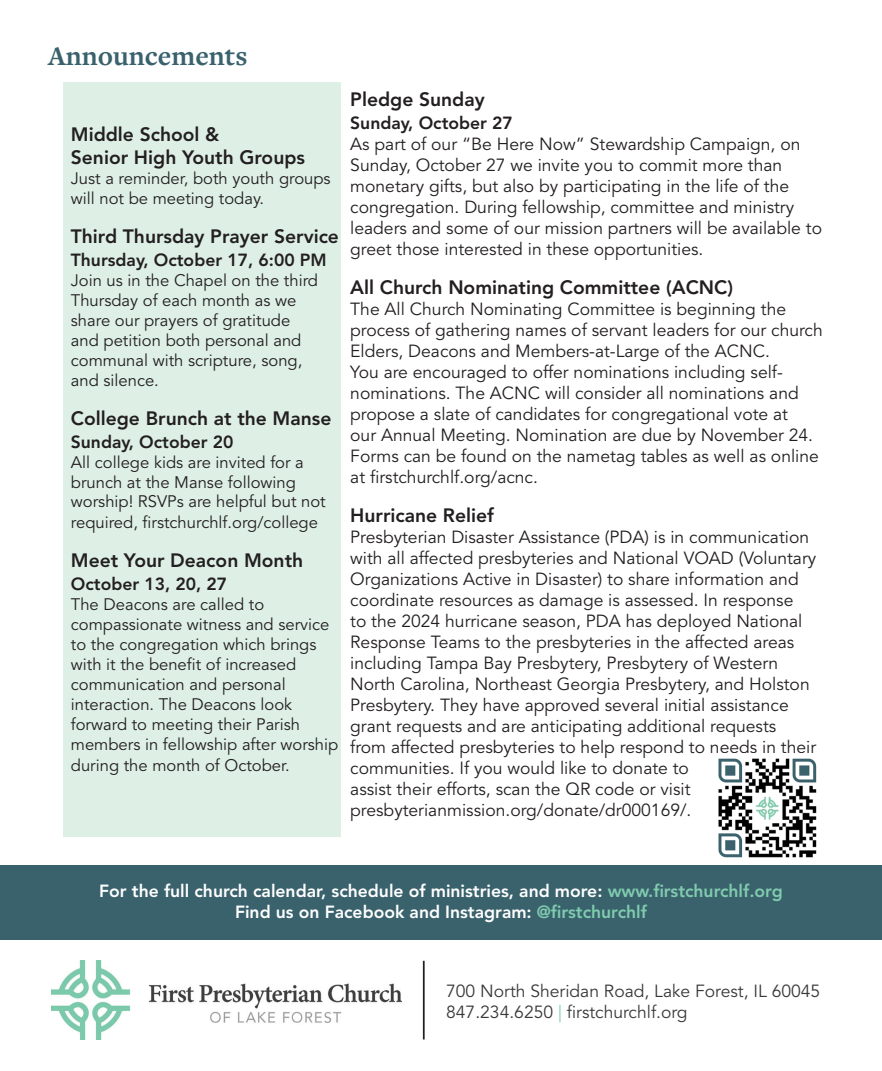
<style>
.page{position:relative;width:882px;height:1071px;background:#fff}
.page>*{position:absolute;margin:0;border:0;box-sizing:border-box;transform-origin:0 0}
.page_heading{font:700 28px "Freight Text Pro";color:#3a626d}
.Announcement_Heading{font:800 19.25px/23.1px "Avenir LT Std";color:#231f20}
.Announcement_body{font:17.5px/21px "Avenir LT Std";color:#231f20}
.t1{font:800 17.5px/21px "Avenir LT Std";color:#fff;text-align:center}
.Announcement_Heading-2{font:800 17.5px "Avenir LT Std";color:#231f20}
.t2{font:17.5px/21px "Avenir LT Std";color:#383938}
.Announcement_body-2{font:16.62px/20.1px "Avenir LT Std";color:#231f20}
.music_scripture_info{font:16.62px/19.9px "Avenir LT Std";color:#231f20}
.s1{color:#80cbae}
</style>
<div class="page">
<img style="left:51px;top:961px;width:350px;height:78px">
<hr style="left:423px;top:961px;width:2px;height:79px;background:#231f20">
<div style="left:0;top:865px;width:882px;height:75px;background:#3a626d"></div>
<div style="left:63px;top:82px;width:277px;height:755px;background:#def0e6"></div>
<img style="left:718px;top:758px;width:99px;height:100px">
<p class="page_heading" style="left:48px;top:37px;width:201px">Announcements</p>
<p class="Announcement_Heading" style="left:71px;top:123px;width:236px">Middle School &amp;<br>Senior High Youth Groups</p>
<p class="music_scripture_info" style="left:71px;top:169px;width:261px">Just a reminder, both youth groups will not be meeting today.</p>
<p class="Announcement_Heading" style="left:71px;top:225px;width:270px">Third Thursday Prayer Service</p>
<p class="Announcement_Heading-2" style="left:71px;top:250px;width:257px">Thursday, October 17, 6:00 PM</p>
<p class="Announcement_body-2" style="left:71px;top:271px;width:249px">Join us in the Chapel on the third<br>Thursday of each month as we share our prayers of gratitude and petition both personal and communal with scripture, song, and silence.</p>
<p class="Announcement_Heading" style="left:71px;top:406px;width:262px">College Brunch at the Manse</p>
<p class="Announcement_Heading-2" style="left:71px;top:431px;width:164px">Sunday, October 20</p>
<p class="Announcement_body-2" style="left:71px;top:452px;width:256px">All college kids are invited for a brunch at the Manse following worship! RSVPs are helpful but not required, firstchurchlf.org/college</p>
<p class="Announcement_Heading" style="left:71px;top:549px;width:234px">Meet Your Deacon Month</p>
<p class="Announcement_Heading-2" style="left:71px;top:574px;width:158px">October 13, 20, 27</p>
<p class="Announcement_body-2" style="left:71px;top:595px;width:269px">The Deacons are called to compassionate witness and service to the congregation which brings with it the benefit of increased communication and personal interaction. The Deacons look forward to meeting their Parish members in fellowship after worship during the month of October.</p>
<p class="Announcement_Heading" style="left:350px;top:88px;width:136px">Pledge Sunday</p>
<p class="Announcement_Heading-2" style="left:350px;top:113px;width:164px">Sunday, October 27</p>
<p class="Announcement_body" style="left:350px;top:134px;width:473px">As part of our “Be Here Now” Stewardship Campaign, on Sunday, October 27 we invite you to commit more than monetary gifts, but also by participating in the life of the congregation. During fellowship, committee and ministry leaders and some of our mission partners will be available to greet those interested in these opportunities.</p>
<p class="Announcement_Heading" style="left:350px;top:276px;width:384px">All Church Nominating Committee (ACNC)</p>
<p class="Announcement_body" style="left:350px;top:299px;width:474px">The All Church Nominating Committee is beginning the process of gathering names of servant leaders for our church Elders, Deacons and Members-at-Large of the ACNC.<br>You are encouraged to offer nominations including self&shy;nominations. The ACNC will consider all nominations and propose a slate of candidates for congregational vote at<br>our Annual Meeting. Nomination are due by November 24.<br>Forms can be found on the nametag tables as well as online at firstchurchlf.org/acnc.</p>
<p class="Announcement_Heading" style="left:350px;top:504px;width:145px">Hurricane Relief</p>
<p class="Announcement_body" style="left:350px;top:527px;width:467px">Presbyterian Disaster Assistance (PDA) is in communication with all affected presbyteries and National VOAD (Voluntary Organizations Active in Disaster) to share information and coordinate resources as damage is assessed. In response<br>to the 2024 hurricane season, PDA has deployed National Response Teams to the presbyteries in the affected areas including Tampa Bay Presbytery, Presbytery of Western North Carolina, Northeast Georgia Presbytery, and Holston Presbytery. They have approved several initial assistance grant requests and are anticipating additional requests from affected presbyteries to help respond to needs in their communities. If you would like to donate to<br>assist their efforts, scan the QR code or visit presbyterianmission.org/donate/dr000169/.</p>
<p class="t1" style="left:99px;top:880px;width:685px">For the full church calendar, schedule of ministries, and more: <span class="s1">www.firstchurchlf.org<br></span>Find us on Facebook and Instagram: <span class="s1">@firstchurchlf</span></p>
<p class="t2" style="left:446px;top:981px;width:376px">700 North Sheridan Road, Lake Forest, IL 60045<br>847.234.6250 <span class="s1">|</span> firstchurchlf.org</p>
</div>
